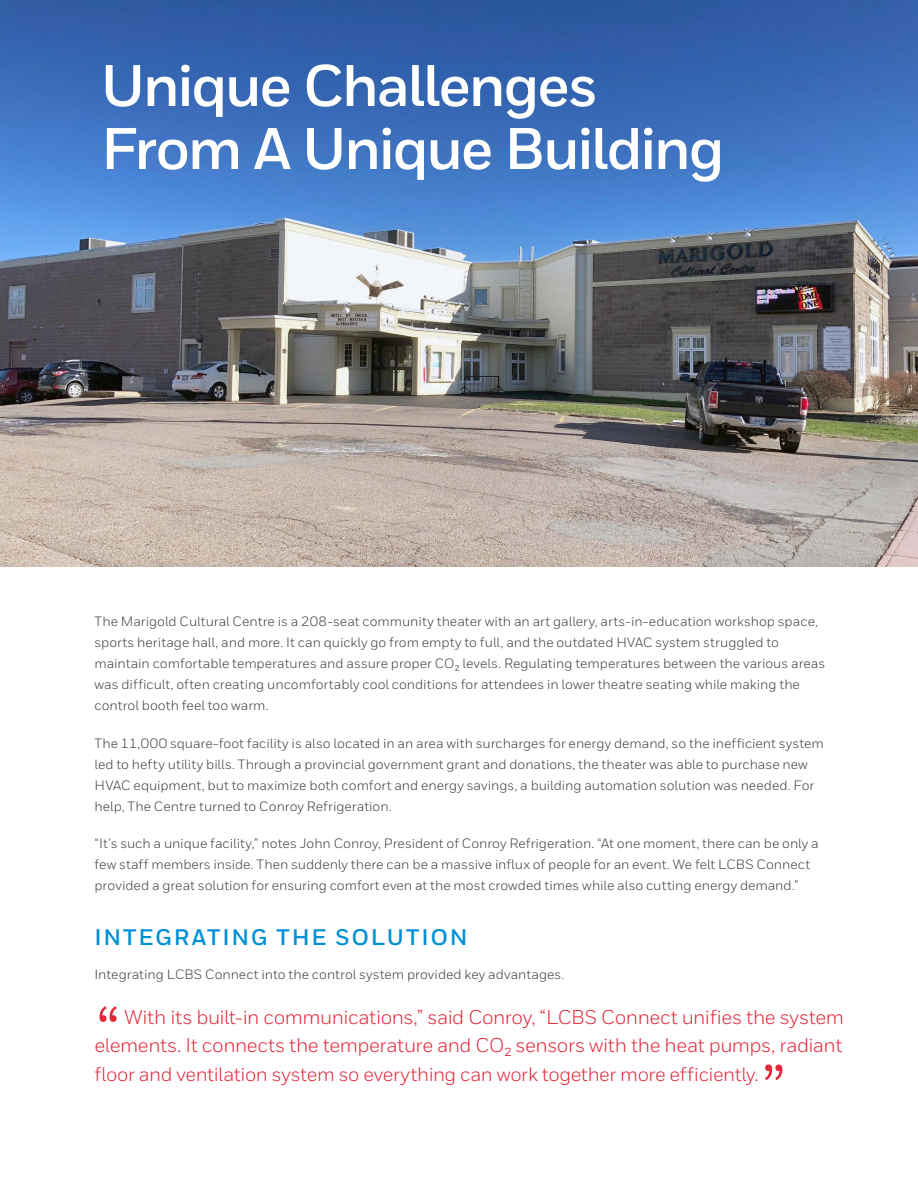
<style>
.page{position:relative;width:918px;height:1188px;background:#fff}
.page>*{position:absolute;margin:0;border:0;box-sizing:border-box;transform-origin:0 0}
.t1{font:80.55px "Honeywell Sans";color:#e3283a}
.t2{font:700 58.5px/63px "Honeywell Sans";letter-spacing:-.04em;color:#fff}
.t3{font:700 22.5px "Honeywell Sans";letter-spacing:.075em;color:#0090d6}
.t4{font:19.95px/28.5px "Honeywell Sans";letter-spacing:-.02em;color:#e3283a;text-align:right}
.t5{font:19.5px "Honeywell Sans";letter-spacing:-.02em;color:#e3283a}
.t6{font:13.5px/21px "Honeywell Sans";color:#3e3e3f}
</style>
<div class="page">
<img style="left:0;top:0;width:918px;height:567px">
<svg style="left:765px;top:1064px;width:17px;height:16px"></svg>
<h2 class="t2" style="left:101px;top:56px;width:626px">Unique Challenges<br>From A Unique Building</h2>
<p class="t6" style="left:94px;top:611px;width:732px">The Marigold Cultural Centre is a 208-seat community theater with an art gallery, arts-in-education workshop space, sports heritage hall, and more. It can quickly go from empty to full, and the outdated HVAC system struggled to maintain comfortable temperatures and assure proper CO2 levels. Regulating temperatures between the various areas was difficult, often creating uncomfortably cool conditions for attendees in lower theatre seating while making the control booth feel too warm.</p>
<p class="t6" style="left:95px;top:732px;width:731px">The 11,000 square-foot facility is also located in an area with surcharges for energy demand, so the inefficient system led to hefty utility bills. Through a provincial government grant and donations, the theater was able to purchase new HVAC equipment, but to maximize both comfort and energy savings, a building automation solution was needed. For help, The Centre turned to Conroy Refrigeration.</p>
<p class="t6" style="left:95px;top:833px;width:726px">“It’s such a unique facility,” notes John Conroy, President of Conroy Refrigeration. “At one moment, there can be only a few staff members inside. Then suddenly there can be a massive influx of people for an event. We felt LCBS Connect provided a great solution for ensuring comfort even at the most crowded times while also cutting energy demand.”</p>
<h3 class="t3" style="left:94px;top:923px;width:375px">INTEGRATING THE SOLUTION</h3>
<p class="t6" style="left:94px;top:964px;width:472px">Integrating LCBS Connect into the control system provided key advantages.</p>
<h1 class="t1" style="left:94px;top:989px;width:29px">“</h1>
<h3 class="t4" style="left:94px;top:1003px;width:751px">With its built-in communications,” said Conroy, “LCBS Connect unifies the system elements. It connects the temperature and CO2 sensors with the heat pumps, radiant</h3>
<h3 class="t5" style="left:94px;top:1062px;width:666px">floor and ventilation system so everything can work together more efficiently.</h3>
</div>
